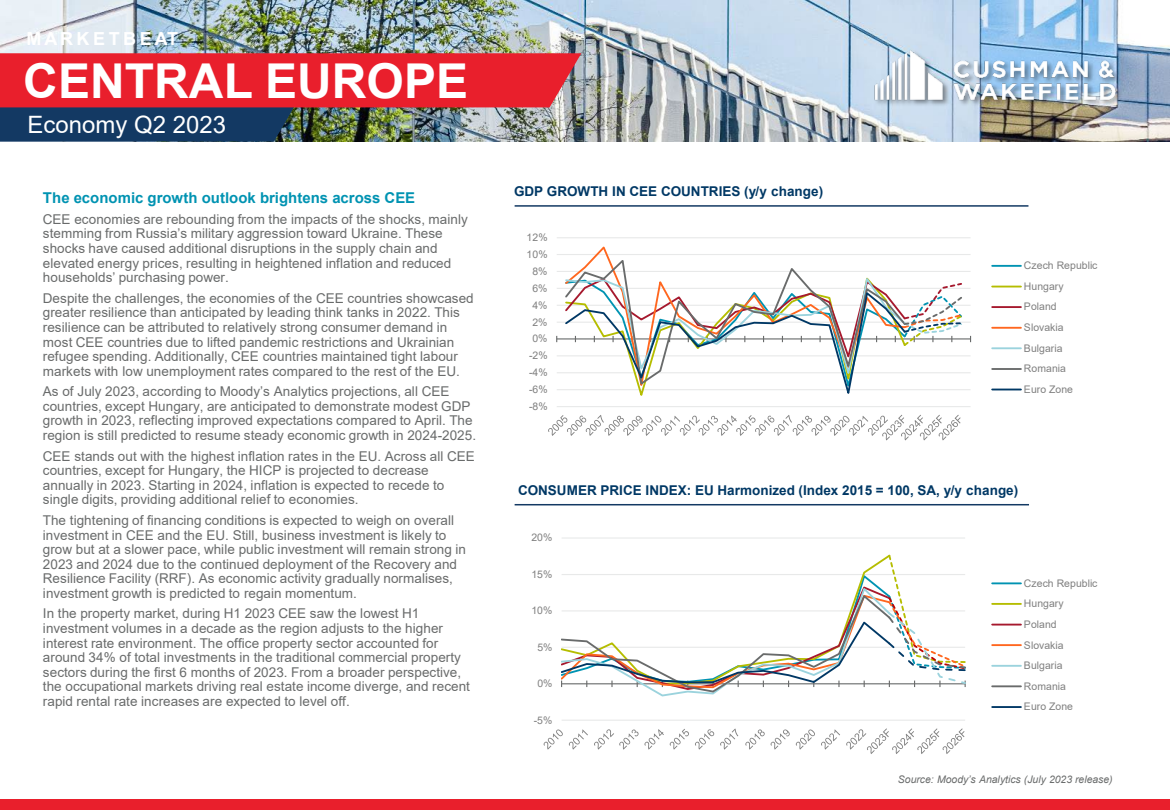
<style>
.page{position:relative;width:1170px;height:810px;background:#fff}
.page>*{position:absolute;margin:0;border:0;box-sizing:border-box;transform-origin:0 0}
.t1{font:700 48px "Arial";color:#fff}
.t2{font:24px "Arial";color:#fff}
.t3{font:700 18px "Arial";letter-spacing:.19em;color:#fff}
.t4{font:700 15px "Arial";letter-spacing:.005em;color:#0093b2}
.t5{font:13.5px/14.5px "Arial";letter-spacing:.005em;color:#696b6b}
.t6{font:700 13.5px "Arial";color:#003865}
.t7{font:10.5px "Arial";color:#7f7f7f}
.t8{font:italic 10.5px "Arial";letter-spacing:-.005em;color:#696b6b}
</style>
<div class="page">
<img style="left:0;top:0;width:1170px;height:142px">
<div style="left:0;top:800px;width:1170px;height:10px;background:#e91f2c"></div>
<img style="left:0;top:53px;width:581px;height:89px">
<img style="left:840px;top:27px;width:318px;height:114px">
<img style="left:843px;top:30px;width:305px;height:101px">
<hr style="left:515px;top:205px;width:513px;height:2px;background:#133963">
<hr style="left:557px;top:406px;width:414px;height:1px;background:#e8e9e9">
<hr style="left:557px;top:389px;width:414px;height:1px;background:#e8e9e9">
<hr style="left:557px;top:372px;width:414px;height:1px;background:#e8e9e9">
<hr style="left:557px;top:355px;width:414px;height:1px;background:#e8e9e9">
<hr style="left:557px;top:322px;width:414px;height:1px;background:#e8e9e9">
<hr style="left:557px;top:305px;width:414px;height:1px;background:#e8e9e9">
<hr style="left:557px;top:288px;width:414px;height:1px;background:#e8e9e9">
<hr style="left:557px;top:271px;width:414px;height:1px;background:#e8e9e9">
<hr style="left:557px;top:254px;width:414px;height:1px;background:#e8e9e9">
<hr style="left:557px;top:237px;width:414px;height:1px;background:#e8e9e9">
<hr style="left:557px;top:338px;width:414px;height:2px;background:#696b6b">
<svg style="left:575px;top:257px;width:223px;height:17px"></svg>
<svg style="left:636px;top:381px;width:216px;height:15px"></svg>
<svg style="left:563px;top:274px;width:401px;height:107px"></svg>
<svg style="left:548px;top:415px;width:413px;height:25px"></svg>
<hr style="left:992px;top:265px;width:29px;height:2px;background:#0093b2">
<svg style="left:992px;top:286px;width:29px;height:1px"></svg>
<hr style="left:992px;top:306px;width:29px;height:2px;background:#a6192e">
<hr style="left:992px;top:327px;width:29px;height:2px;background:#ff671f">
<hr style="left:992px;top:347px;width:29px;height:2px;background:#9bd3dd">
<hr style="left:992px;top:368px;width:29px;height:2px;background:#696b6b">
<svg style="left:992px;top:389px;width:29px;height:1px"></svg>
<hr style="left:515px;top:504px;width:514px;height:1px;background:#133963">
<hr style="left:562px;top:720px;width:403px;height:1px;background:#e8e9e9">
<hr style="left:562px;top:537px;width:403px;height:2px;background:#e8e9e9">
<svg style="left:561px;top:554px;width:405px;height:143px"></svg>
<svg style="left:544px;top:729px;width:19px;height:21px"></svg>
<svg style="left:569px;top:729px;width:19px;height:21px"></svg>
<svg style="left:594px;top:729px;width:70px;height:21px"></svg>
<svg style="left:670px;top:729px;width:19px;height:21px"></svg>
<svg style="left:695px;top:729px;width:19px;height:21px"></svg>
<svg style="left:720px;top:729px;width:18px;height:21px"></svg>
<svg style="left:745px;top:729px;width:20px;height:21px"></svg>
<svg style="left:771px;top:729px;width:19px;height:21px"></svg>
<svg style="left:796px;top:729px;width:19px;height:21px"></svg>
<svg style="left:821px;top:729px;width:19px;height:21px"></svg>
<svg style="left:846px;top:728px;width:119px;height:26px"></svg>
<hr style="left:992px;top:582px;width:29px;height:2px;background:#0093b2">
<hr style="left:992px;top:603px;width:29px;height:2px;background:#b5bd00">
<hr style="left:992px;top:624px;width:29px;height:2px;background:#a6192e">
<hr style="left:992px;top:644px;width:29px;height:2px;background:#ff671f">
<hr style="left:992px;top:665px;width:29px;height:2px;background:#9bd3dd">
<hr style="left:992px;top:685px;width:29px;height:2px;background:#696b6b">
<hr style="left:992px;top:706px;width:29px;height:2px;background:#003865">
<h3 class="t3" style="left:26px;top:26px;width:153px">MARKETBEAT</h3>
<p class="t1" style="left:23px;top:48px;width:446px">CENTRAL EUROPE</p>
<p class="t2" style="left:28px;top:108px;width:200px">Economy Q2 2023</p>
<p class="t4" style="left:43px;top:187px;width:374px">The economic growth outlook brightens across CEE</p>
<p class="t5" style="left:43px;top:212px;width:426px">CEE economies are rebounding from the impacts of the shocks, mainly stemming from Russia’s military aggression toward Ukraine. These shocks have caused additional disruptions in the supply chain and elevated energy prices, resulting in heightened inflation and reduced households’ purchasing power.</p>
<p class="t5" style="left:43px;top:291px;width:432px">Despite the challenges, the economies of the CEE countries showcased greater resilience than anticipated by leading think tanks in 2022. This resilience can be attributed to relatively strong consumer demand in most CEE countries due to lifted pandemic restrictions and Ukrainian refugee spending. Additionally, CEE countries maintained tight labour markets with low unemployment rates compared to the rest of the EU.</p>
<p class="t5" style="left:43px;top:384px;width:435px">As of July 2023, according to Moody’s Analytics projections, all CEE countries, except Hungary, are anticipated to demonstrate modest GDP growth in 2023, reflecting improved expectations compared to April. The region is still predicted to resume steady economic growth in 2024-2025.</p>
<p class="t5" style="left:43px;top:448px;width:434px">CEE stands out with the highest inflation rates in the EU. Across all CEE countries, except for Hungary, the HICP is projected to decrease annually in 2023. Starting in 2024, inflation is expected to recede to single digits, providing additional relief to economies.</p>
<p class="t5" style="left:43px;top:513px;width:425px">The tightening of financing conditions is expected to weigh on overall investment in CEE and the EU. Still, business investment is likely to grow but at a slower pace, while public investment will remain strong in 2023 and 2024 due to the continued deployment of the Recovery and Resilience Facility (RRF). As economic activity gradually normalises, investment growth is predicted to regain momentum.</p>
<p class="t5" style="left:43px;top:606px;width:429px">In the property market, during H1 2023 CEE saw the lowest H1 investment volumes in a decade as the region adjusts to the higher interest rate environment. The office property sector accounted for around 34% of total investments in the traditional commercial property sectors during the first 6 months of 2023. From a broader perspective, the occupational markets driving real estate income diverge, and recent rapid rental rate increases are expected to level off.</p>
<p class="t6" style="left:514px;top:182px;width:311px">GDP GROWTH IN CEE COUNTRIES (y/y change)</p>
<p class="t7" style="left:527px;top:230px;width:22px">12%</p>
<p class="t7" style="left:527px;top:247px;width:22px">10%</p>
<p class="t7" style="left:533px;top:264px;width:17px">8%</p>
<p class="t7" style="left:533px;top:281px;width:17px">6%</p>
<p class="t7" style="left:533px;top:298px;width:17px">4%</p>
<p class="t7" style="left:533px;top:315px;width:17px">2%</p>
<p class="t7" style="left:533px;top:331px;width:17px">0%</p>
<p class="t7" style="left:529px;top:348px;width:20px">-2%</p>
<p class="t7" style="left:529px;top:365px;width:20px">-4%</p>
<p class="t7" style="left:529px;top:382px;width:20px">-6%</p>
<p class="t7" style="left:529px;top:399px;width:20px">-8%</p>
<p class="t7" style="left:1024px;top:258px;width:75px">Czech Republic</p>
<p class="t7" style="left:1024px;top:279px;width:41px">Hungary</p>
<p class="t7" style="left:1024px;top:300px;width:34px">Poland</p>
<p class="t7" style="left:1024px;top:320px;width:41px">Slovakia</p>
<p class="t7" style="left:1024px;top:341px;width:40px">Bulgaria</p>
<p class="t7" style="left:1024px;top:361px;width:43px">Romania</p>
<p class="t7" style="left:1024px;top:382px;width:51px">Euro Zone</p>
<p class="t6" style="left:518px;top:481px;width:502px">CONSUMER PRICE INDEX: EU Harmonized (Index 2015 = 100, SA, y/y change)</p>
<p class="t7" style="left:532px;top:530px;width:22px">20%</p>
<p class="t7" style="left:532px;top:567px;width:22px">15%</p>
<p class="t7" style="left:532px;top:603px;width:22px">10%</p>
<p class="t7" style="left:537px;top:640px;width:17px">5%</p>
<p class="t7" style="left:537px;top:676px;width:17px">0%</p>
<p class="t7" style="left:534px;top:713px;width:20px">-5%</p>
<p class="t7" style="left:1024px;top:576px;width:75px">Czech Republic</p>
<p class="t7" style="left:1024px;top:596px;width:41px">Hungary</p>
<p class="t7" style="left:1024px;top:617px;width:34px">Poland</p>
<p class="t7" style="left:1024px;top:638px;width:41px">Slovakia</p>
<p class="t7" style="left:1024px;top:658px;width:40px">Bulgaria</p>
<p class="t7" style="left:1024px;top:679px;width:43px">Romania</p>
<p class="t7" style="left:1024px;top:699px;width:51px">Euro Zone</p>
<p class="t8" style="left:898px;top:773px;width:216px">Source: Moody’s Analytics (July 2023 release)</p>
</div>
